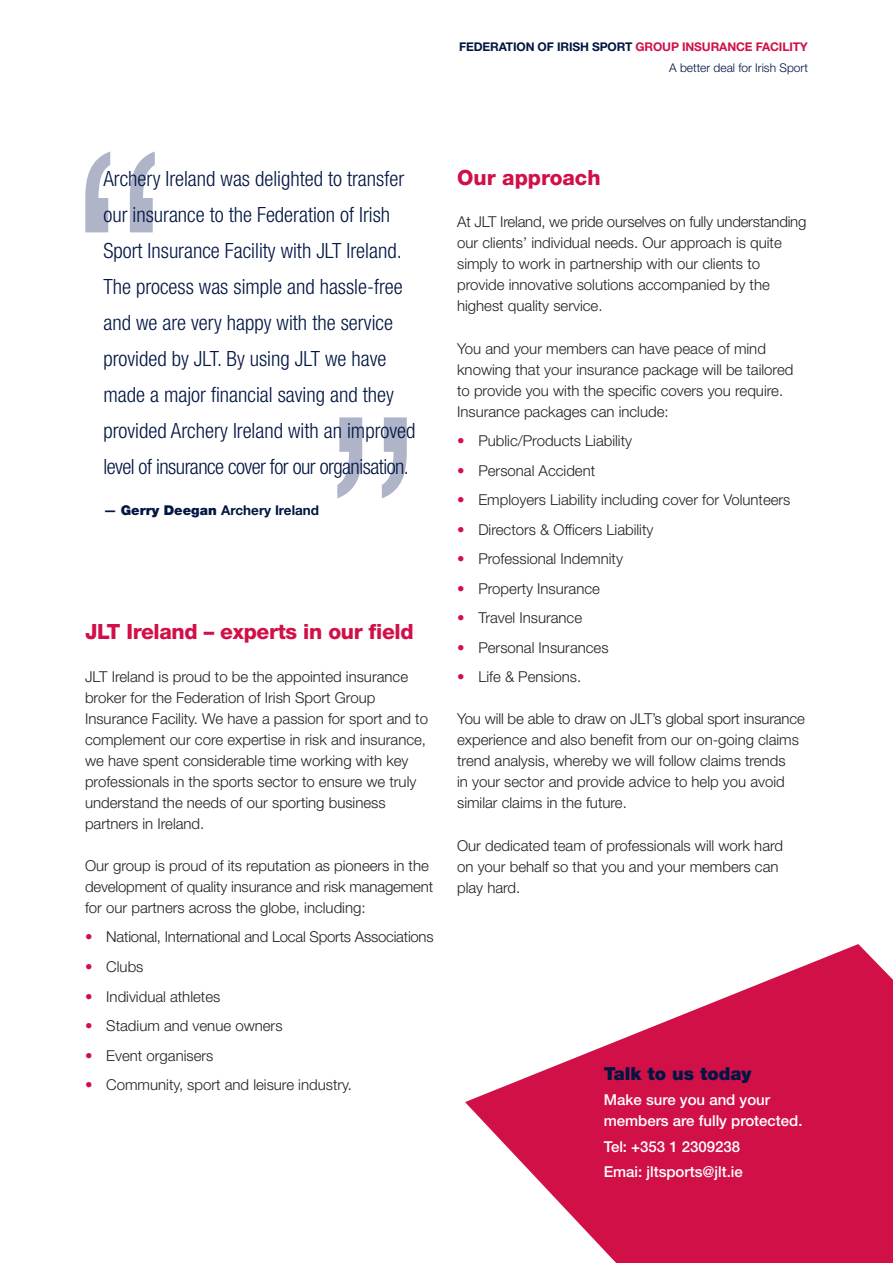
<style>
.page{position:relative;width:893px;height:1263px;background:#fff}
.page>*{position:absolute;margin:0;border:0;box-sizing:border-box;transform-origin:0 0}
.t1{font:300 condensed 337.2px "Helvetica Neue";color:#b0b4c9}
.t2{font:300 condensed 21px/36px "Helvetica Neue";color:#001643}
.t3{font:800 21px "Helvetica Neue";letter-spacing:-.015em;color:#d11048}
.t4{font:900 18px "Helvetica Neue";color:#001643}
.t5{font:300 15px/21px "Helvetica Neue";color:#231f20}
.t6{font:500 15px/21px "Helvetica Neue";color:#fff}
.t7{font:700 13.5px "Helvetica Neue";color:#001643}
.t8{font:300 12px/21px "Helvetica Neue";color:#001643;text-align:right}
.s1{font-weight:700}
.s2{font-weight:700;color:#d11048}
.s3{font-weight:900}
.s4{color:#d11048}
</style>
<div class="page">
<svg style="left:465px;top:944px;width:428px;height:319px;fill:#d11048"></svg>
<p class="t8" style="left:459px;top:37px;width:350px"><span class="s1">FEDERATION OF IRISH SPORT</span> <span class="s2">GROUP INSURANCE FACILITY<br></span>A better deal for Irish Sport</p>
<h1 class="t1" style="left:179px;top:232px;width:120px;rotate:-180deg">”</h1>
<p class="t2" style="left:103px;top:163px;width:313px">Archery Ireland was delighted to transfer our insurance to the Federation of Irish Sport Insurance Facility with JLT Ireland.<br>The process was simple and hassle-free and we are very happy with the service provided by JLT. By using JLT we have made a major financial saving and they provided Archery Ireland with an improved level of insurance cover for our organisation.</p>
<p class="t7" style="left:103px;top:505px;width:217px">— <span class="s3">Gerry Deegan</span> Archery Ireland</p>
<h1 class="t1" style="left:313px;top:417px;width:120px">”</h1>
<h2 class="t3" style="left:85px;top:624px;width:330px">JLT Ireland – experts in our field</h2>
<p class="t5" style="left:85px;top:667px;width:344px">JLT Ireland is proud to be the appointed insurance broker for the Federation of Irish Sport Group Insurance Facility. We have a passion for sport and to complement our core expertise in risk and insurance, we have spent considerable time working with key professionals in the sports sector to ensure we truly understand the needs of our sporting business partners in Ireland.</p>
<p class="t5" style="left:85px;top:856px;width:350px">Our group is proud of its reputation as pioneers in the development of quality insurance and risk management for our partners across the globe, including:</p>
<p class="t5" style="left:85px;top:928px;width:350px"><span class="s4">•</span> National, International and Local Sports Associations</p>
<p class="t5" style="left:85px;top:957px;width:60px"><span class="s4">•</span> Clubs</p>
<p class="t5" style="left:85px;top:987px;width:137px"><span class="s4">•</span> Individual athletes</p>
<p class="t5" style="left:85px;top:1016px;width:199px"><span class="s4">•</span> Stadium and venue owners</p>
<p class="t5" style="left:85px;top:1046px;width:130px"><span class="s4">•</span> Event organisers</p>
<p class="t5" style="left:85px;top:1075px;width:268px"><span class="s4">•</span> Community, sport and leisure industry.</p>
<h2 class="t3" style="left:457px;top:170px;width:145px">Our approach</h2>
<p class="t5" style="left:457px;top:213px;width:351px">At JLT Ireland, we pride ourselves on fully understanding our clients’ individual needs. Our approach is quite simply to work in partnership with our clients to provide innovative solutions accompanied by the highest quality service.</p>
<p class="t5" style="left:457px;top:339px;width:338px">You and your members can have peace of mind knowing that your insurance package will be tailored to provide you with the specific covers you require.<br>Insurance packages can include:</p>
<p class="t5" style="left:457px;top:432px;width:176px"><span class="s4">•</span> Public/Products Liability</p>
<p class="t5" style="left:457px;top:461px;width:140px"><span class="s4">•</span> Personal Accident</p>
<p class="t5" style="left:457px;top:491px;width:335px"><span class="s4">•</span> Employers Liability including cover for Volunteers</p>
<p class="t5" style="left:457px;top:520px;width:198px"><span class="s4">•</span> Directors &amp; Officers Liability</p>
<p class="t5" style="left:457px;top:550px;width:167px"><span class="s4">•</span> Professional Indemnity</p>
<p class="t5" style="left:457px;top:579px;width:144px"><span class="s4">•</span> Property Insurance</p>
<p class="t5" style="left:457px;top:609px;width:127px"><span class="s4">•</span> Travel Insurance</p>
<p class="t5" style="left:457px;top:638px;width:153px"><span class="s4">•</span> Personal Insurances</p>
<p class="t5" style="left:457px;top:668px;width:126px"><span class="s4">•</span> Life &amp; Pensions.</p>
<p class="t5" style="left:457px;top:710px;width:349px">You will be able to draw on JLT’s global sport insurance experience and also benefit from our on-going claims trend analysis, whereby we will follow claims trends<br>in your sector and provide advice to help you avoid similar claims in the future.</p>
<p class="t5" style="left:457px;top:836px;width:328px">Our dedicated team of professionals will work hard on your behalf so that you and your members can play hard.</p>
<p class="t4" style="left:604px;top:1067px;width:149px">Talk to us today</p>
<p class="t6" style="left:604px;top:1091px;width:200px">Make sure you and your members are fully protected.</p>
<p class="t6" style="left:604px;top:1135px;width:141px;line-height:25.2px">Tel: +353 1 2309238<br>Emai: jltsports@jlt.ie</p>
</div>
